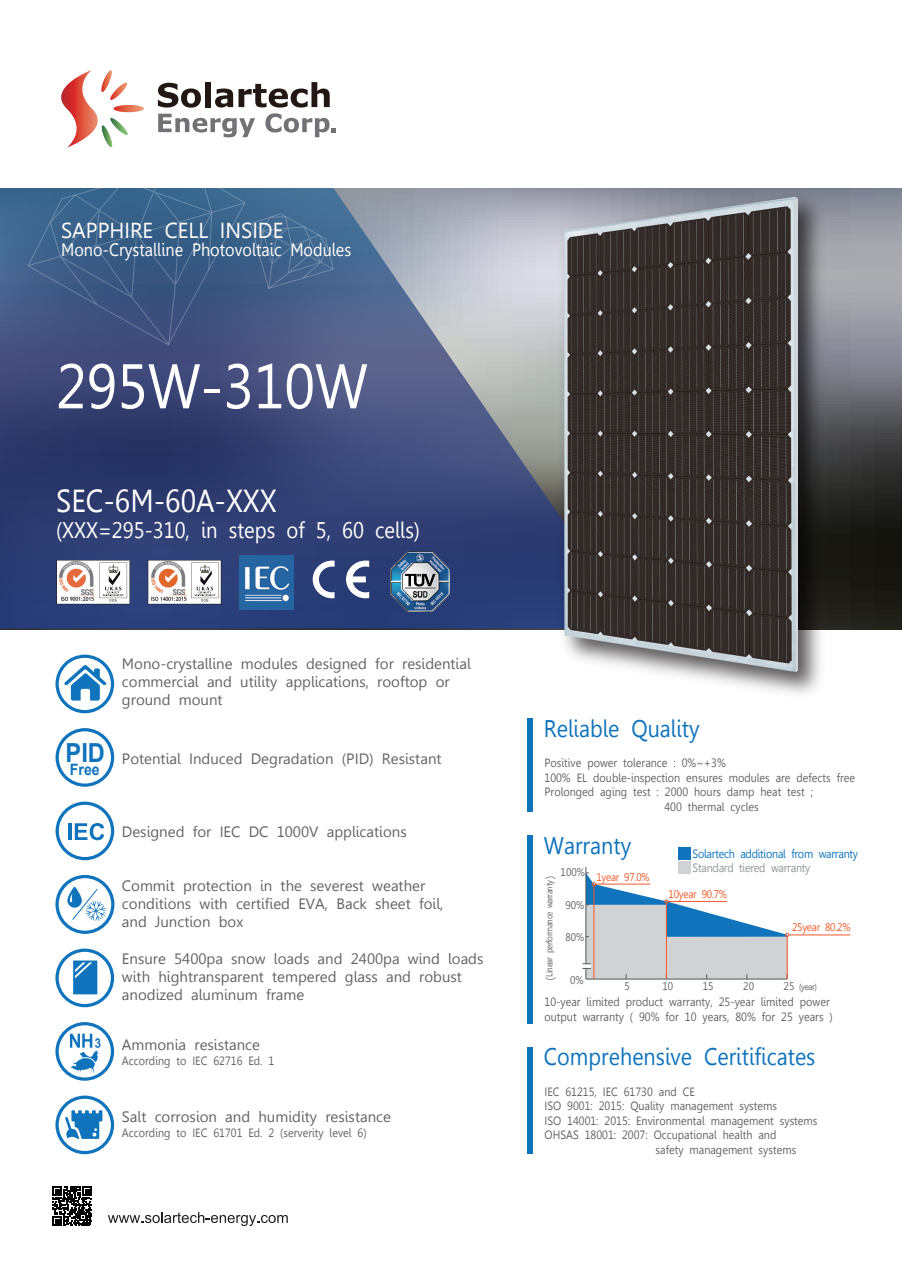
<style>
.page{position:relative;width:902px;height:1272px;background:#fff}
.page>*{position:absolute;margin:0;border:0;box-sizing:border-box;transform-origin:0 0}
.t1{font:62.85px "Leelawadee";color:#fff;scale:.9 1}
.t2{font:31.8px "Leelawadee";color:#fff;scale:.9 1}
.t3{font:700 26.25px "Arial";color:#1074bc;scale:.9 1}
.t4{font:24px "Leelawadee";color:#1074bc;scale:.9 1}
.t5{font:22.5px "Leelawadee";color:#fff;scale:.9 1}
.t6{font:21.6px "Leelawadee";color:#fff}
.t7{font:18px "Leelawadee";color:#fff;scale:.9 1}
.t8{font:700 15.6px "Arial";color:#1074bc;scale:.9 1}
.t9{font:15px/18px "Leelawadee";color:#636366}
.t10{font:12px/14.4px "Leelawadee";color:#636366;scale:.9 1}
.t11{font:12px "Leelawadee";letter-spacing:-.025em;color:#1074bc;scale:.9 1}
.t12{font:12px "Leelawadee";letter-spacing:-.025em;color:#939598;scale:.9 1}
.t13{font:12px "Sim Hei";color:#636366;scale:.9 1}
.t14{font:11.1px "Leelawadee";letter-spacing:-.025em;color:#f15929;scale:.9 1}
.t15{font:11.1px "Leelawadee";color:#636366;scale:.9 1}
.t16{font:9px "Leelawadee";letter-spacing:-.05em;color:#636366;scale:.9 1}
.s1{font-size:11.1px}
</style>
<div class="page">
<div style="left:527px;top:718px;width:5px;height:93px;background:#1074bc"></div>
<div style="left:527px;top:835px;width:5px;height:188px;background:#1074bc"></div>
<div style="left:527px;top:1046px;width:5px;height:107px;background:#1074bc"></div>
<svg style="left:108px;top:1212px;width:180px;height:13px"></svg>
<svg style="left:53px;top:1186px;width:39px;height:39px"></svg>
<svg style="left:158px;top:82px;width:177px;height:55px"></svg>
<svg style="left:61px;top:70px;width:83px;height:78px"></svg>
<svg style="left:0;top:188px;width:901px;height:441px;background:#5c5d61"></svg>
<svg style="left:0;top:188px;width:553px;height:440px;background:#505c86"></svg>
<svg style="left:28px;top:188px;width:306px;height:157px;background:#3f5e87"></svg>
<img style="left:390px;top:552px;width:60px;height:59px">
<svg style="left:346px;top:560px;width:23px;height:38px"></svg>
<svg style="left:313px;top:560px;width:21px;height:38px"></svg>
<svg style="left:148px;top:560px;width:73px;height:44px"></svg>
<img style="left:150px;top:561px;width:37px;height:41px">
<svg style="left:56px;top:560px;width:74px;height:44px"></svg>
<img style="left:59px;top:561px;width:37px;height:41px">
<img style="left:239px;top:555px;width:54px;height:54px">
<svg style="left:55px;top:654px;width:59px;height:59px"></svg>
<svg style="left:56px;top:801px;width:58px;height:59px"></svg>
<svg style="left:55px;top:948px;width:59px;height:59px"></svg>
<svg style="left:55px;top:874px;width:59px;height:59px"></svg>
<svg style="left:55px;top:1022px;width:59px;height:58px"></svg>
<svg style="left:55px;top:1095px;width:59px;height:59px"></svg>
<svg style="left:56px;top:728px;width:58px;height:58px"></svg>
<img style="left:553px;top:188px;width:278px;height:506px">
<img style="left:565px;top:198px;width:232px;height:473px">
<hr style="left:585px;top:867px;width:1px;height:112px;background:#57585a">
<div style="left:678px;top:847px;width:12px;height:12px;background:#1074bc"></div>
<div style="left:678px;top:861px;width:12px;height:13px;background:#d1d2d4"></div>
<svg style="left:582px;top:872px;width:207px;height:107px"></svg>
<hr style="left:595px;top:883px;width:55px;height:1px;background:#f15929">
<hr style="left:668px;top:901px;width:58px;height:1px;background:#f15929">
<hr style="left:593px;top:885px;width:1px;height:94px;background:#f15929">
<hr style="left:666px;top:903px;width:1px;height:76px;background:#f15929">
<hr style="left:786px;top:936px;width:1px;height:43px;background:#f15929">
<hr style="left:788px;top:934px;width:62px;height:1px;background:#f15929">
<h3 class="t6" style="left:61px;top:218px;width:224px">SAPPHIRE CELL INSIDE</h3>
<h3 class="t7" style="left:61px;top:240px;width:324px">Mono-Crystalline Photovoltaic Modules</h3>
<h1 class="t1" style="left:56px;top:350px;width:348px">295W-310W</h1>
<h2 class="t2" style="left:56px;top:483px;width:246px">SEC-6M-60A-XXX</h2>
<h3 class="t5" style="left:56px;top:517px;width:406px">(XXX=295-310, in steps of 5, 60 cells)</h3>
<h3 class="t3" style="left:66px;top:735px;width:45px">PID</h3>
<h3 class="t8" style="left:70px;top:759px;width:35px">Free</h3>
<p class="t9" style="left:122px;top:654px;width:350px">Mono-crystalline modules designed for residential commercial and utility applications, rooftop or ground mount</p>
<p class="t9" style="left:122px;top:750px;width:321px">Potential Induced Degradation (PID) Resistant</p>
<p class="t9" style="left:122px;top:822px;width:286px">Designed for IEC DC 1000V applications</p>
<p class="t9" style="left:122px;top:876px;width:323px">Commit protection in the severest weather conditions with certified EVA, Back sheet foil, and Junction box</p>
<p class="t9" style="left:122px;top:950px;width:363px">Ensure 5400pa snow loads and 2400pa wind loads with hightransparent tempered glass and robust anodized aluminum frame</p>
<p class="t9" style="left:122px;top:1035px;width:140px">Ammonia resistance</p>
<p class="t10" style="left:122px;top:1053px;width:171px">According to IEC 62716 Ed. 1</p>
<p class="t9" style="left:122px;top:1107px;width:270px">Salt corrosion and humidity resistance</p>
<p class="t10" style="left:122px;top:1125px;width:273px">According to IEC 61701 Ed. 2 (serverity level 6)</p>
<h3 class="t4" style="left:544px;top:714px;width:174px">Reliable Quality</h3>
<p class="t10" style="left:544px;top:756px;width:203px">Positive power tolerance : 0%~+3%</p>
<p class="t10" style="left:544px;top:770px;width:346px">100% EL double-inspection ensures modules are defects free</p>
<p class="t10" style="left:544px;top:784px;width:300px">Prolonged aging test : 2000 hours damp heat test ;</p>
<p class="t10" style="left:664px;top:799px;width:106px">400 thermal cycles</p>
<h3 class="t4" style="left:544px;top:832px;width:98px">Warranty</h3>
<p class="t11" style="left:692px;top:846px;width:185px">Solartech additional from warranty</p>
<p class="t15" style="left:560px;top:866px;width:28px">100%</p>
<p class="t15" style="left:565px;top:898px;width:22px">90%</p>
<p class="t15" style="left:565px;top:930px;width:22px">80%</p>
<p class="t15" style="left:570px;top:973px;width:17px">0%</p>
<p class="t13" style="left:556px;top:874px;width:8px;rotate:90deg">(</p>
<p class="t16" style="left:544px;top:976px;width:109px;rotate:-90deg">Linear performance warranty</p>
<p class="t13" style="left:556px;top:976px;width:8px;rotate:90deg">)</p>
<p class="t14" style="left:596px;top:871px;width:61px">1year 97.0%</p>
<p class="t12" style="left:692px;top:861px;width:132px">Standard tiered warranty</p>
<p class="t14" style="left:668px;top:887px;width:66px">10year 90.7%</p>
<p class="t14" style="left:792px;top:920px;width:66px">25year 80.2%</p>
<p class="t15" style="left:624px;top:979px;width:7px">5</p>
<p class="t15" style="left:662px;top:979px;width:13px">10</p>
<p class="t15" style="left:702px;top:979px;width:13px">15</p>
<p class="t15" style="left:743px;top:979px;width:13px">20</p>
<p class="t16" style="left:783px;top:981px;width:39px"><span class="s1">25</span> (year)</p>
<p class="t10" style="left:544px;top:995px;width:322px">10-year limited product warranty, 25-year limited power output warranty ( 90% for 10 years, 80% for 25 years )</p>
<h3 class="t4" style="left:544px;top:1042px;width:303px">Comprehensive Ceritificates</h3>
<p class="t10" style="left:544px;top:1084px;width:169px">IEC 61215, IEC 61730 and CE</p>
<p class="t10" style="left:544px;top:1098px;width:260px">ISO 9001: 2015: Quality management systems</p>
<p class="t10" style="left:544px;top:1113px;width:305px">ISO 14001: 2015: Environmental management systems</p>
<p class="t10" style="left:544px;top:1127px;width:259px">OHSAS 18001: 2007: Occupational health and</p>
<p class="t10" style="left:655px;top:1142px;width:158px">safety management systems</p>
</div>
